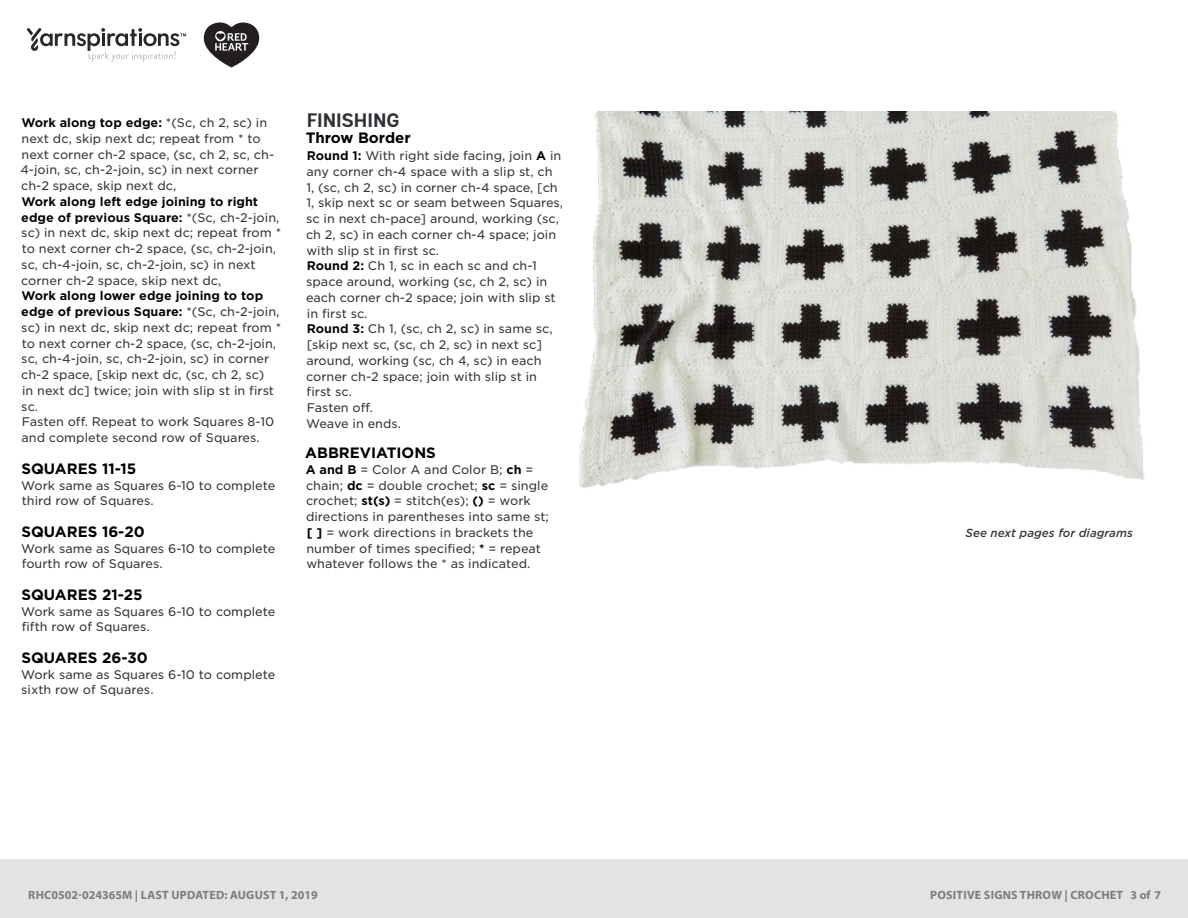
<style>
.page{position:relative;width:1188px;height:918px;background:#fff}
.page>*{position:absolute;margin:0;border:0;box-sizing:border-box;transform-origin:0 0}
.t1{font:700 19.5px "Andes Rounded";color:#2e3236}
.t2{font:700 15px "Gotham";color:#000}
.t3{font:12px/15.8px "Gotham S Sm";color:#333334}
.t4{font:700 12px "Myriad Pro";letter-spacing:.02em;color:#7d7d7d}
.t5{font:italic 500 11.25px "Gotham S Sm";color:#333334}
.s1{font-weight:700;color:#000}
</style>
<div class="page">
<img style="left:579px;top:111px;width:565px;height:377px">
<div style="left:0;top:860px;width:1188px;height:58px;background:#e4e3e3"></div>
<svg style="left:27px;top:28px;width:159px;height:34px"></svg>
<svg style="left:204px;top:22px;width:55px;height:46px"></svg>
<p class="t3" style="left:20px;top:115px;width:262px"><span class="s1">Work along top edge:</span> *(Sc, ch 2, sc) in next dc, skip next dc; repeat from * to next corner ch-2 space, (sc, ch 2, sc, ch-4-join, sc, ch-2-join, sc) in next corner ch-2 space, skip next dc,<br><span class="s1">Work along left edge joining to right edge of previous Square:</span> *(Sc, ch-2-join, sc) in next dc, skip next dc; repeat from * to next corner ch-2 space, (sc, ch-2-join, sc, ch-4-join, sc, ch-2-join, sc) in next corner ch-2 space, skip next dc,<br><span class="s1">Work along lower edge joining to top edge of previous Square:</span> *(Sc, ch-2-join, sc) in next dc, skip next dc; repeat from * to next corner ch-2 space, (sc, ch-2-join, sc, ch-4-join, sc, ch-2-join, sc) in corner ch-2 space, [skip next dc, (sc, ch 2, sc)<br>in next dc] twice; join with slip st in first sc.<br>Fasten off. Repeat to work Squares 8-10 and complete second row of Squares.</p>
<p class="t2" style="left:22px;top:459px;width:116px">SQUARES 11-15</p>
<p class="t3" style="left:21px;top:477px;width:256px">Work same as Squares 6-10 to complete third row of Squares.</p>
<p class="t2" style="left:22px;top:522px;width:125px">SQUARES 16-20</p>
<p class="t3" style="left:21px;top:540px;width:256px">Work same as Squares 6-10 to complete fourth row of Squares.</p>
<p class="t2" style="left:22px;top:585px;width:123px">SQUARES 21-25</p>
<p class="t3" style="left:21px;top:603px;width:256px">Work same as Squares 6-10 to complete fifth row of Squares.</p>
<p class="t2" style="left:22px;top:648px;width:128px">SQUARES 26-30</p>
<p class="t3" style="left:21px;top:666px;width:256px">Work same as Squares 6-10 to complete sixth row of Squares.</p>
<p class="t1" style="left:307px;top:108px;width:94px">FINISHING</p>
<p class="t2" style="left:306px;top:128px;width:106px">Throw Border</p>
<p class="t3" style="left:306px;top:147px;width:259px"><span class="s1">Round 1:</span> With right side facing, join <span class="s1">A</span> in any corner ch-4 space with a slip st, ch<br>1, (sc, ch 2, sc) in corner ch-4 space, [ch<br>1, skip next sc or seam between Squares, sc in next ch-pace] around, working (sc, ch 2, sc) in each corner ch-4 space; join with slip st in first sc.<br><span class="s1">Round 2:</span> Ch 1, sc in each sc and ch-1 space around, working (sc, ch 2, sc) in each corner ch-2 space; join with slip st in first sc.<br><span class="s1">Round 3:</span> Ch 1, (sc, ch 2, sc) in same sc, [skip next sc, (sc, ch 2, sc) in next sc] around, working (sc, ch 4, sc) in each corner ch-2 space; join with slip st in first sc.<br>Fasten off.<br>Weave in ends.</p>
<p class="t2" style="left:305px;top:443px;width:132px">ABBREVIATIONS</p>
<p class="t3" style="left:306px;top:461px;width:245px"><span class="s1">A and B</span> = Color A and Color B; <span class="s1">ch</span> = chain; <span class="s1">dc</span> = double crochet; <span class="s1">sc</span> = single crochet; <span class="s1">st(s)</span> = stitch(es); <span class="s1">()</span> = work directions in parentheses into same st; <span class="s1">[ ]</span> = work directions in brackets the number of times specified; <span class="s1">*</span> = repeat whatever follows the * as indicated.</p>
<p class="t5" style="left:966px;top:525px;width:169px">See next pages for diagrams</p>
<p class="t4" style="left:28px;top:887px;width:291px">RHC0502-024365M | LAST UPDATED: AUGUST 1, 2019</p>
<p class="t4" style="left:930px;top:887px;width:232px">POSITIVE SIGNS THROW | CROCHET 3 of 7</p>
</div>
